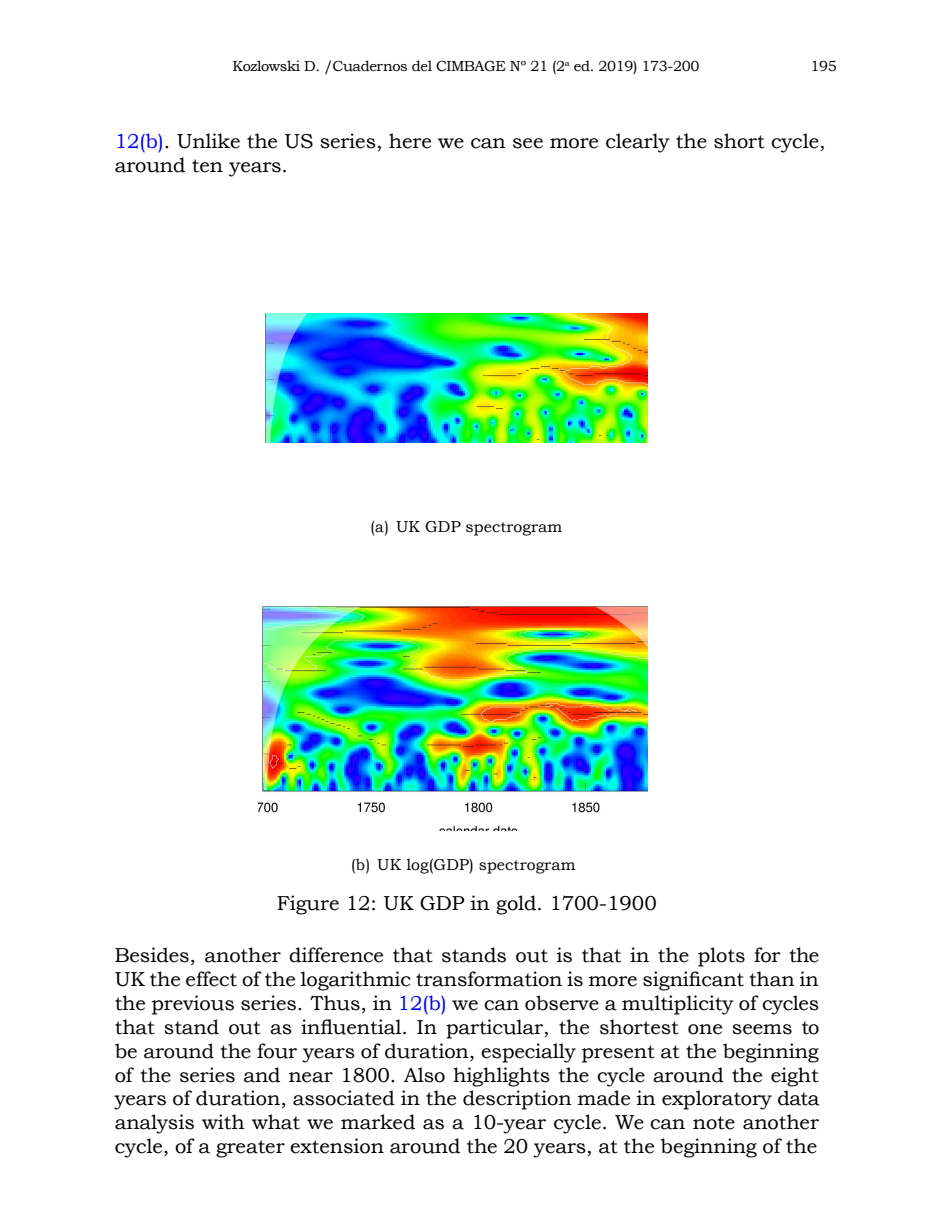
<style>
.page{position:relative;width:936px;height:1219px;background:#fff}
.page>*{position:absolute;margin:0;border:0;box-sizing:border-box;transform-origin:0 0}
.t1{font:20.2px/23.8px "Bookman Old Style";letter-spacing:-.005em;color:#000}
.t2{font:15.8px "Bookman Old Style";letter-spacing:.005em;color:#000;scale:.94 1}
.t3{font:14.6px "Bookman Old Style";letter-spacing:-.025em;color:#000}
.s1{font-size:20.2px}
.s2{color:#00f}
</style>
<div class="page">
<img style="left:265px;top:313px;width:382px;height:130px">
<img style="left:259px;top:606px;width:388px;height:225px">
<p class="t3" style="left:232px;top:58px;width:468px">Kozlowski D. /Cuadernos del CIMBAGE Nº 21 (2<sup>a</sup> ed. 2019) 173-200</p>
<p class="t3" style="left:793px;top:58px;width:45px"><span class="s1">23</span>195</p>
<p class="t1" style="left:115px;top:129px;width:712px"><span class="s2">12(b)</span>. Unlike the US series, here we can see more clearly the short cycle, around ten years.</p>
<p class="t2" style="left:370px;top:516px;width:205px">(a) UK GDP spectrogram</p>
<p class="t2" style="left:351px;top:854px;width:240px">(b) UK log(GDP) spectrogram</p>
<p class="t1" style="left:277px;top:891px;width:381px">Figure 12: UK GDP in gold. 1700-1900</p>
<p class="t1" style="left:115px;top:944px;width:706px;text-align:justify">Besides, another difference that stands out is that in the plots for the UK the effect of the logarithmic transformation is more significant than in the previous series. Thus, in <span class="s2">12(b)</span> we can observe a multiplicity of cycles that stand out as influential. In particular, the shortest one seems to be around the four years of duration, especially present at the beginning of the series and near 1800. Also highlights the cycle around the eight years of duration, associated in the description made in exploratory data analysis with what we marked as a 10-year cycle. We can note another cycle, of a greater extension around the 20 years, at the beginning of the</p>
</div>
